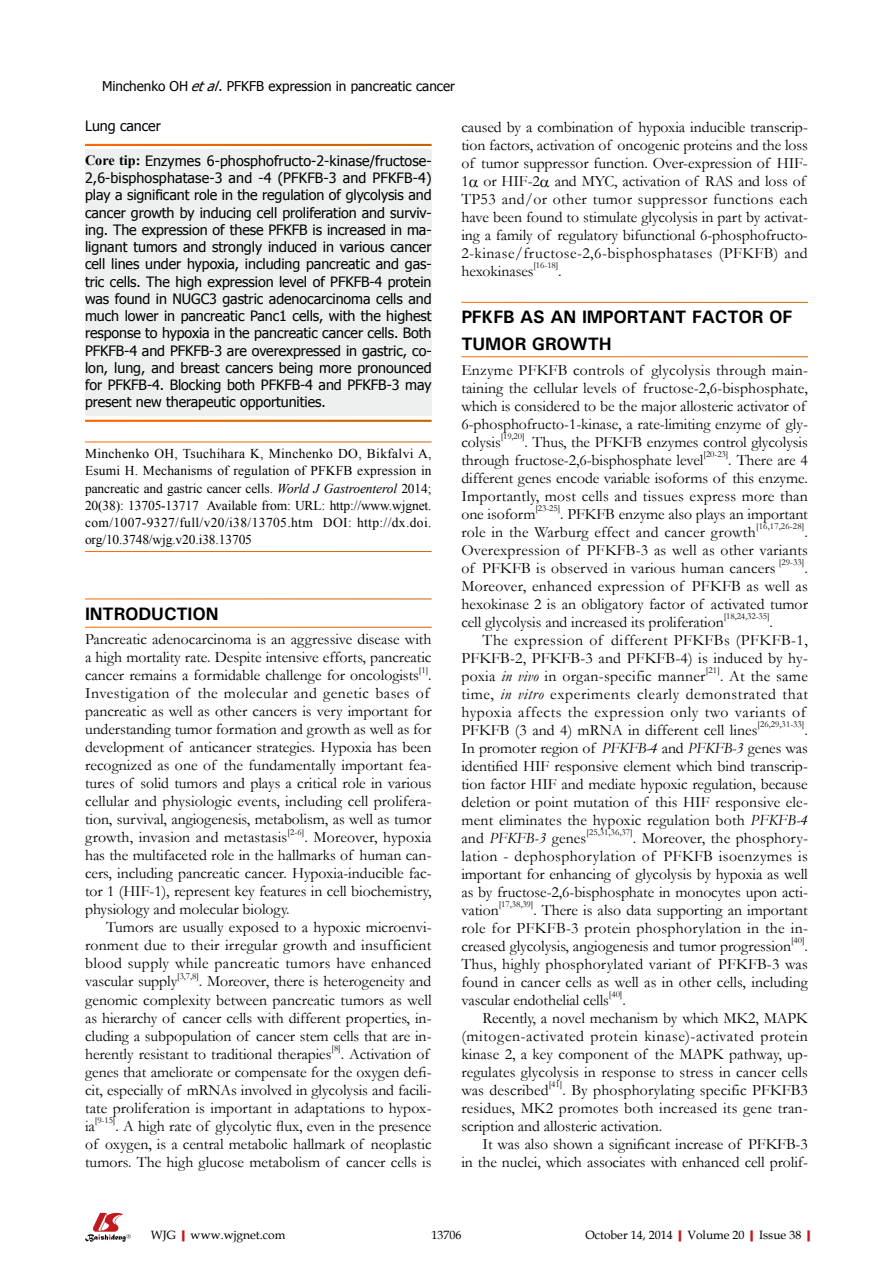
<style>
.page{position:relative;width:893px;height:1263px;background:#fff}
.page>*{position:absolute;margin:0;border:0;box-sizing:border-box;transform-origin:0 0}
.t1{font:700 18px/27px "Univers";letter-spacing:-.01em;color:#000}
.t2{font:15.75px/18px "Garamond";color:#000;text-align:justify}
.t3{font:15.75px/18px "Garamond";letter-spacing:.035em;color:#000}
.t4{font:15.75px "Garamond";letter-spacing:.02em;color:#000}
.t5{font:15.75px "Garamond";letter-spacing:.03em;color:#000}
.t6{font:14.25px/17.2px "Tahoma";letter-spacing:-.005em;color:#000;text-align:justify}
.t7{font:13.5px/17.2px "Times New Roman";letter-spacing:.025em;color:#000;text-align:justify}
.t8{font:13.5px "Tahoma";color:#000}
.t9{font:12px "Book Antiqua";color:#000}
.t10{font:9.15px "Garamond";letter-spacing:-.005em;color:#000}
.s1{font-style:italic}
.s2{font-family:"Times New Roman";font-weight:700}
.s3{font-weight:700;color:#c01920}
</style>
<div class="page">
<svg style="left:85px;top:1213px;width:46px;height:29px"></svg>
<div style="left:85px;top:150px;width:347px;height:266px;background:#eeefef"></div>
<p class="t8" style="left:102px;top:77px;width:354px">Minchenko OH <span class="s1">etal</span>. PFKFB expression in pancreatic cancer</p>
<p class="t6" style="left:85px;top:117px;width:77px">Lung cancer</p>
<p class="t6" style="left:85px;top:151px;width:348px"><span class="s2">Core tip:</span> Enzymes 6-phosphofructo-2-kinase/fructose-2,6-bisphosphatase-3 and -4 (PFKFB-3 and PFKFB-4) play a significant role in the regulation of glycolysis and cancer growth by inducing cell proliferation and surviv&shy;ing. The expression of these PFKFB is increased in ma&shy;lignant tumors and strongly induced in various cancer cell lines under hypoxia, including pancreatic and gas&shy;tric cells. The high expression level of PFKFB-4 protein was found in NUGC3 gastric adenocarcinoma cells and much lower in pancreatic Panc1 cells, with the highest response to hypoxia in the pancreatic cancer cells. Both PFKFB-4 and PFKFB-3 are overexpressed in gastric, co&shy;lon, lung, and breast cancers being more pronounced for PFKFB-4. Blocking both PFKFB-4 and PFKFB-3 may present new therapeutic opportunities.</p>
<p class="t7" style="left:85px;top:445px;width:348px">Minchenko OH, Tsuchihara K, Minchenko DO, Bikfalvi A, Esumi H. Mechanisms of regulation of PFKFB expression in pancreatic and gastric cancer cells. <span class="s1">World J Gastroenterol</span> 2014; 20(38): 13705-13717 Available from: URL: http://www.wjgnet. com/1007-9327/full/v20/i38/13705.htm DOI: http://dx.doi. org/10.3748/wjg.v20.i38.13705</p>
<p class="t1" style="left:85px;top:599px;width:135px">INTRODUCTION</p>
<p class="t2" style="left:85px;top:630px;width:348px">Pancreatic adenocarcinoma is an aggressive disease with a high mortality rate. Despite intensive efforts, pancreatic cancer remains a formidable challenge for oncologists</p>
<p class="t10" style="left:419px;top:664px;width:11px">[1]</p>
<p class="t2" style="left:85px;top:666px;width:348px;text-align:left;text-indent:343px">.<br>Investigation of the molecular and genetic bases of pancreatic as well as other cancers is very important for understanding tumor formation and growth as well as for development of anticancer strategies. Hypoxia has been recognized as one of the fundamentally important fea&shy;tures of solid tumors and plays a critical role in various cellular and physiologic events, including cell prolifera&shy;tion, survival, angiogenesis, metabolism, as well as tumor growth, invasion and metastasis</p>
<p class="t10" style="left:287px;top:826px;width:18px">[2-6]</p>
<p class="t2" style="left:304px;top:828px;width:129px">. Moreover, hypoxia</p>
<p class="t2" style="left:85px;top:846px;width:348px">has the multifaceted role in the hallmarks of human can-</p>
<p class="t2" style="left:85px;top:864px;width:348px">cers, including pancreatic cancer. Hypoxia-inducible fac-</p>
<p class="t2" style="left:85px;top:882px;width:348px">tor 1 (HIF-1), represent key features in cell biochemistry,</p>
<p class="t2" style="left:85px;top:900px;width:206px">physiology and molecular biology.</p>
<p class="t2" style="left:106px;top:918px;width:327px">Tumors are usually exposed to a hypoxic microenvi-</p>
<p class="t2" style="left:85px;top:936px;width:348px">ronment due to their irregular growth and insufficient</p>
<p class="t4" style="left:85px;top:953px;width:348px">blood supply while pancreatic tumors have enhanced</p>
<p class="t2" style="left:85px;top:972px;width:94px">vascular supply</p>
<p class="t10" style="left:177px;top:970px;width:23px">[3,7,8]</p>
<p class="t2" style="left:85px;top:972px;width:348px;text-indent:114px">. Moreover, there is heterogeneity and genomic complexity between pancreatic tumors as well as hierarchy of cancer cells with different properties, in&shy;cluding a subpopulation of cancer stem cells that are in&shy;herently resistant to traditional therapies</p>
<p class="t10" style="left:332px;top:1042px;width:11px">[8]</p>
<p class="t2" style="left:85px;top:1044px;width:348px;text-align:left;text-indent:256px">. Activation of genes that ameliorate or compensate for the oxygen defi&shy;cit, especially of mRNAs involved in glycolysis and facili&shy;tate proliferation is important in adaptations to hypox&shy;ia</p>
<p class="t10" style="left:95px;top:1114px;width:22px">[9-15]</p>
<p class="t2" style="left:85px;top:1116px;width:348px;text-indent:30px">. A high rate of glycolytic flux, even in the presence of oxygen, is a central metabolic hallmark of neoplastic tumors. The high glucose metabolism of cancer cells is</p>
<p class="t2" style="left:461px;top:118px;width:348px;text-align:left">caused by a combination of hypoxia inducible transcrip&shy;tion factors, activation of oncogenic proteins and the loss of tumor suppressor function. Over-expression of HIF-1 or HIF-2 and MYC, activation of RAS and loss of TP53 and/or other tumor suppressor functions each have been found to stimulate glycolysis in part by activat&shy;ing a family of regulatory bifunctional 6-phosphofructo-2-kinase/fructose-2,6-bisphosphatases (PFKFB) and hexokinases</p>
<p class="t10" style="left:534px;top:259px;width:26px">[16-18]</p>
<p class="t2" style="left:558px;top:262px;width:5px">.</p>
<p class="t1" style="left:461px;top:303px;width:333px">PFKFB AS AN IMPORTANT FACTOR OF<br>TUMOR GROWTH</p>
<p class="t2" style="left:461px;top:361px;width:348px;text-align:left">Enzyme PFKFB controls of glycolysis through main&shy;taining the cellular levels of fructose-2,6-bisphosphate, which is considered to be the major allosteric activator of 6-phosphofructo-1-kinase, a rate-limiting enzyme of gly&shy;colysis</p>
<p class="t10" style="left:501px;top:430px;width:25px">[19,20]</p>
<p class="t2" style="left:461px;top:433px;width:348px;text-indent:63px">. Thus, the PFKFB enzymes control glycolysis through fructose-2,6-bisphosphate level</p>
<p class="t10" style="left:704px;top:448px;width:26px">[20-23]</p>
<p class="t2" style="left:461px;top:451px;width:348px;text-indent:267px">. There are 4 different genes encode variable isoforms of this enzyme.<br>Importantly, most cells and tissues express more than one isoform</p>
<p class="t10" style="left:535px;top:502px;width:26px">[23-25]</p>
<p class="t2" style="left:461px;top:505px;width:348px;text-indent:99px">. PFKFB enzyme also plays an important role in the Warburg effect and cancer growth</p>
<p class="t10" style="left:756px;top:520px;width:50px">[16,17,26-28]</p>
<p class="t2" style="left:461px;top:523px;width:348px;text-indent:343px">.<br>Overexpression of PFKFB-3 as well as other variants of PFKFB is observed in various human cancers</p>
<p class="t10" style="left:779px;top:556px;width:27px">[29-33]</p>
<p class="t2" style="left:461px;top:559px;width:348px;text-indent:343px">.<br>Moreover, enhanced expression of PFKFB as well as hexokinase 2 is an obligatory factor of activated tumor cell glycolysis and increased its proliferation</p>
<p class="t10" style="left:724px;top:610px;width:47px">[18,24,32-35]</p>
<p class="t2" style="left:769px;top:613px;width:5px">.</p>
<p class="t5" style="left:483px;top:629px;width:327px">The expression of different PFKFBs (PFKFB-1,</p>
<p class="t2" style="left:461px;top:649px;width:348px">PFKFB-2, PFKFB-3 and PFKFB-4) is induced by hy-</p>
<p class="t4" style="left:461px;top:665px;width:246px">poxia <span class="s1">in vivo</span> in organ-specific manner</p>
<p class="t10" style="left:706px;top:664px;width:16px">[21]</p>
<p class="t3" style="left:461px;top:667px;width:348px;text-indent:259px">. At the same time, <span class="s1">in vitro</span> experiments clearly demonstrated that hypoxia affects the expression only two variants of PFKFB (3 and 4) mRNA in different cell lines</p>
<p class="t10" style="left:758px;top:718px;width:48px">[26,29,31-33]</p>
<p class="t2" style="left:461px;top:721px;width:348px;text-indent:343px">.<br>In promoter region of <span class="s1">PFKFB-4</span> and <span class="s1">PFKFB-3</span> genes was identified HIF responsive element which bind transcrip&shy;tion factor HIF and mediate hypoxic regulation, because deletion or point mutation of this HIF responsive ele&shy;ment eliminates the hypoxic regulation both <span class="s1">PFKFB-4 </span>and <span class="s1">PFKFB-3</span> genes</p>
<p class="t10" style="left:586px;top:826px;width:48px">[25,31,36,37]</p>
<p class="t2" style="left:461px;top:829px;width:348px;text-indent:171px">. Moreover, the phosphory&shy;lation - dephosphorylation of PFKFB isoenzymes is important for enhancing of glycolysis by hypoxia as well as by fructose-2,6-bisphosphate in monocytes upon acti&shy;vation</p>
<p class="t10" style="left:499px;top:898px;width:36px">[17,38,39]</p>
<p class="t2" style="left:461px;top:901px;width:348px;text-indent:72px">. There is also data supporting an important role for PFKFB-3 protein phosphorylation in the in&shy;creased glycolysis, angiogenesis and tumor progression</p>
<p class="t10" style="left:791px;top:934px;width:15px">[40]</p>
<p class="t2" style="left:461px;top:937px;width:348px;text-indent:343px">.<br>Thus, highly phosphorylated variant of PFKFB-3 was found in cancer cells as well as in other cells, including vascular endothelial cells</p>
<p class="t10" style="left:609px;top:988px;width:15px">[40]</p>
<p class="t2" style="left:622px;top:991px;width:5px">.</p>
<p class="t2" style="left:483px;top:1009px;width:327px">Recently, a novel mechanism by which MK2, MAPK</p>
<p class="t3" style="left:461px;top:1027px;width:348px">(mitogen-activated protein kinase)-activated protein</p>
<p class="t2" style="left:461px;top:1045px;width:348px">kinase 2, a key component of the MAPK pathway, up-</p>
<p class="t2" style="left:461px;top:1063px;width:348px">regulates glycolysis in response to stress in cancer cells</p>
<p class="t2" style="left:461px;top:1081px;width:89px">was described</p>
<p class="t10" style="left:549px;top:1078px;width:15px">[41]</p>
<p class="t2" style="left:562px;top:1081px;width:247px">. By phosphorylating specific PFKFB3</p>
<p class="t2" style="left:461px;top:1099px;width:348px">residues, MK2 promotes both increased its gene tran-</p>
<p class="t2" style="left:461px;top:1117px;width:202px">scription and allosteric activation.</p>
<p class="t2" style="left:483px;top:1135px;width:327px">It was also shown a significant increase of PFKFB-3</p>
<p class="t2" style="left:461px;top:1153px;width:348px">in the nuclei, which associates with enhanced cell prolif-</p>
<p class="t9" style="left:151px;top:1226px;width:136px">WJG<span class="s3">|</span>www.wjgnet.com</p>
<p class="t9" style="left:431px;top:1226px;width:31px">13706</p>
<p class="t9" style="left:585px;top:1226px;width:232px">October 14, 2014<span class="s3">|</span>Volume 20<span class="s3">|</span>Issue 38<span class="s3">|</span></p>
</div>
